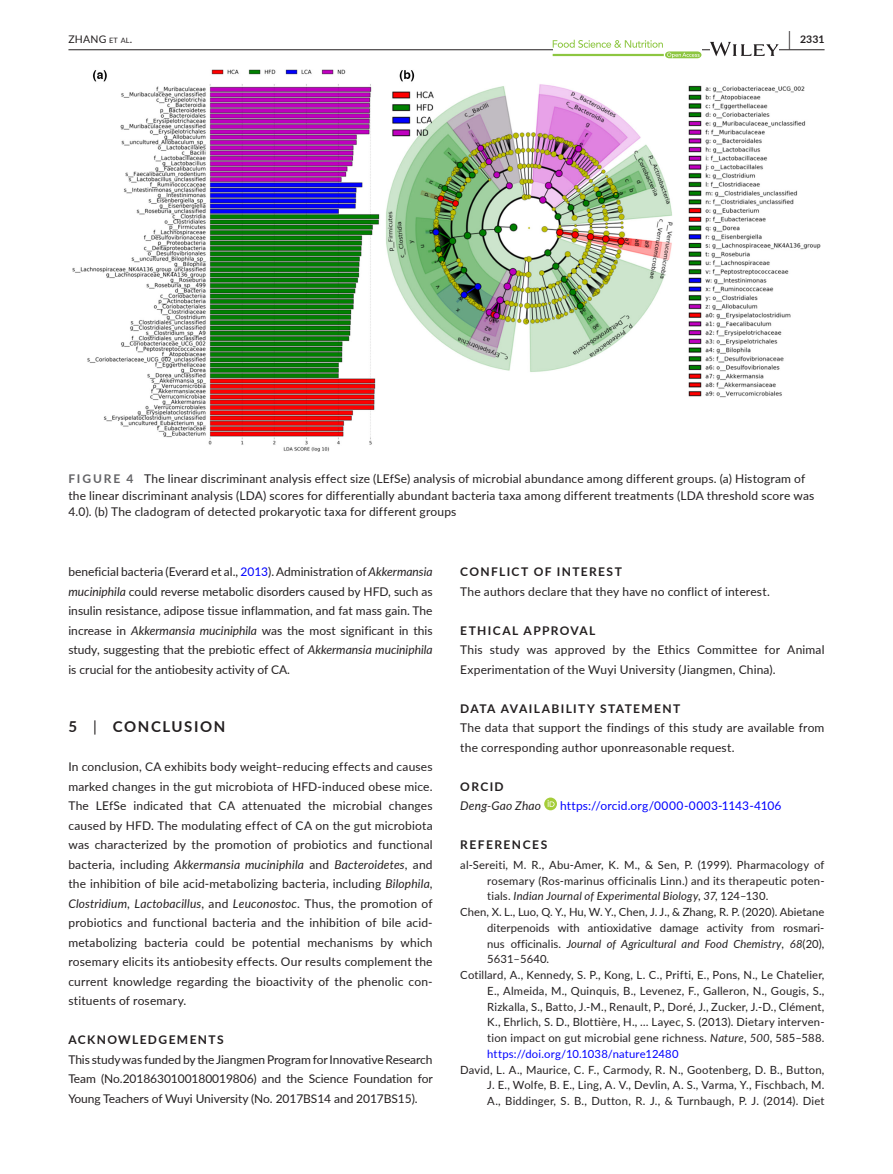
<style>
.page{position:relative;width:893px;height:1174px;background:#fff}
.page>*{position:absolute;margin:0;border:0;box-sizing:border-box;transform-origin:0 0}
.t1{font:700 15px "Lato";letter-spacing:.11em;color:#231f20}
.t2{font:12px/19.5px "Lato";letter-spacing:.015em;color:#231f20;text-align:justify}
.t3{font:700 12px "Lato";letter-spacing:.115em;color:#231f20}
.t4{font:12px "Lato";letter-spacing:.015em;color:#00f}
.t5{font:italic 12px "Lato";letter-spacing:.015em;color:#231f20}
.t6{font:11.25px/15.8px "Lato";letter-spacing:.015em;color:#231f20;text-align:justify}
.t7{font:italic 11.25px "Lato";letter-spacing:.005em;color:#231f20}
.t8{font:11.25px "Lato";letter-spacing:.015em;color:#00f}
.t9{font:10.5px "Lato";letter-spacing:.02em;color:#231f20}
.t10{font:700 10.5px "Lato";color:#231f20}
.s1{font-size:7.35px}
.s2{font-size:19.5px}
.s3{font-weight:700;color:#636366}
.s4{color:#00f}
.s5{font-style:italic}
.s6{font-weight:400}
.s7{font-style:normal}
</style>
<div class="page">
<hr style="left:68px;top:49px;width:756px;height:1px;background:#231f20">
<svg style="left:553px;top:40px;width:148px;height:18px"></svg>
<svg style="left:710px;top:42px;width:69px;height:14px"></svg>
<svg style="left:544px;top:797px;width:13px;height:13px"></svg>
<svg style="left:548px;top:800px;width:6px;height:7px"></svg>
<img style="left:72px;top:69px;width:749px;height:382px">
<p class="t9" style="left:68px;top:31px;width:65px">ZHANG <span class="s1">et al</span>.</p>
<p class="t10" style="left:789px;top:31px;width:37px"><span class="s2">|</span> 2331</p>
<p class="t2" style="left:68px;top:470px;width:747px;line-height:16.5px;text-align:left"><span class="s3">FIGURE 4</span> The linear discriminant analysis effect size (LEfSe) analysis of microbial abundance among different groups. (a) Histogram of the linear discriminant analysis (LDA) scores for differentially abundant bacteria taxa among different treatments (LDA threshold score was<br>4.0). (b) The cladogram of detected prokaryotic taxa for different groups</p>
<p class="t2" style="left:68px;top:561px;width:366px">beneficial bacteria (Everard et al., <span class="s4">2013</span>). Administration of <span class="s5">Akkermansia muciniphila</span> could reverse metabolic disorders caused by HFD, such as insulin resistance, adipose tissue inflammation, and fat mass gain. The increase in <span class="s5">Akkermansia muciniphila</span> was the most significant in this study, suggesting that the prebiotic effect of <span class="s5">Akkermansia muciniphila </span>is crucial for the antiobesity activity of CA.</p>
<p class="t1" style="left:68px;top:716px;width:159px">5 <span class="s6">|</span> CONCLUSION</p>
<p class="t2" style="left:68px;top:756px;width:366px">In conclusion, CA exhibits body weight–reducing effects and causes marked changes in the gut microbiota of HFD-induced obese mice.<br>The LEfSe indicated that CA attenuated the microbial changes caused by HFD. The modulating effect of CA on the gut microbiota was characterized by the promotion of probiotics and functional bacteria, including <span class="s5">Akkermansia muciniphila</span> and <span class="s5">Bacteroidetes</span>, and the inhibition of bile acid-metabolizing bacteria, including <span class="s5">Bilophila</span>, <span class="s5">Clostridium</span>, <span class="s5">Lactobacillus</span>, and <span class="s5">Leuconostoc</span>. Thus, the promotion of probiotics and functional bacteria and the inhibition of bile acid&shy;metabolizing bacteria could be potential mechanisms by which rosemary elicits its antiobesity effects. Our results complement the current knowledge regarding the bioactivity of the phenolic con&shy;stituents of rosemary.</p>
<p class="t3" style="left:68px;top:1031px;width:157px">ACKNOWLEDGEMENTS</p>
<p class="t2" style="left:68px;top:1049px;width:366px">This study was funded by the Jiangmen Program for Innovative Research Team (No.2018630100180019806) and the Science Foundation for Young Teachers of Wuyi University (No. 2017BS14 and 2017BS15).</p>
<p class="t3" style="left:460px;top:563px;width:163px">CONFLICT OF INTEREST</p>
<p class="t2" style="left:460px;top:581px;width:311px">The authors declare that they have no conflict of interest.</p>
<p class="t3" style="left:460px;top:621px;width:137px">ETHICAL APPROVAL</p>
<p class="t2" style="left:460px;top:639px;width:366px">This study was approved by the Ethics Committee for Animal<br>Experimentation of the Wuyi University (Jiangmen, China).</p>
<p class="t3" style="left:460px;top:699px;width:221px">DATA AVAILABILITY STATEMENT</p>
<p class="t2" style="left:460px;top:717px;width:366px">The data that support the findings of this study are available from the corresponding author uponreasonable request.</p>
<p class="t3" style="left:460px;top:777px;width:45px">ORCID</p>
<p class="t5" style="left:460px;top:797px;width:82px">Deng-Gao Zhao</p>
<p class="t4" style="left:560px;top:797px;width:223px">https://orcid.org/0000-0003-1143-4106</p>
<p class="t3" style="left:460px;top:836px;width:88px">REFERENCES</p>
<p class="t6" style="left:460px;top:856px;width:366px">al-Sereiti, M. R., Abu-Amer, K. M., &amp; Sen, P. (1999). Pharmacology of</p>
<p class="t6" style="left:487px;top:872px;width:339px">rosemary (Ros-marinus officinalis Linn.) and its therapeutic poten-</p>
<p class="t7" style="left:487px;top:888px;width:283px"><span class="s7">tials.</span> Indian Journal of Experimental Biology<span class="s7">,</span> 37<span class="s7">, 124–130.</span></p>
<p class="t6" style="left:460px;top:903px;width:366px">Chen, X. L., Luo, Q. Y., Hu, W. Y., Chen, J. J., &amp; Zhang, R. P. (2020). Abietane</p>
<p class="t6" style="left:487px;top:919px;width:339px">diterpenoids with antioxidative damage activity from rosmari-</p>
<p class="t7" style="left:487px;top:935px;width:339px"><span class="s7">nus officinalis.</span> Journal of Agricultural and Food Chemistry<span class="s7">,</span> 68<span class="s7">(20),</span></p>
<p class="t6" style="left:487px;top:951px;width:63px">5631–5640.</p>
<p class="t6" style="left:460px;top:966px;width:366px">Cotillard, A., Kennedy, S. P., Kong, L. C., Prifti, E., Pons, N., Le Chatelier,</p>
<p class="t6" style="left:487px;top:982px;width:339px">E., Almeida, M., Quinquis, B., Levenez, F., Galleron, N., Gougis, S.,</p>
<p class="t6" style="left:487px;top:998px;width:339px">Rizkalla, S., Batto, J.-M., Renault, P., Doré, J., Zucker, J.-D., Clément,</p>
<p class="t6" style="left:487px;top:1014px;width:339px">K., Ehrlich, S. D., Blottière, H., … Layec, S. (2013). Dietary interven-</p>
<p class="t6" style="left:487px;top:1029px;width:339px">tion impact on gut microbial gene richness. <span class="s5">Nature</span>, <span class="s5">500</span>, 585–588.</p>
<p class="t8" style="left:487px;top:1045px;width:193px">https://doi.org/10.1038/nature12480</p>
<p class="t6" style="left:487px;top:1061px;width:339px;text-indent:-27px">David, L. A., Maurice, C. F., Carmody, R. N., Gootenberg, D. B., Button, J. E., Wolfe, B. E., Ling, A. V., Devlin, A. S., Varma, Y., Fischbach, M.<br>A., Biddinger, S. B., Dutton, R. J., &amp; Turnbaugh, P. J. (2014). Diet</p>
</div>
